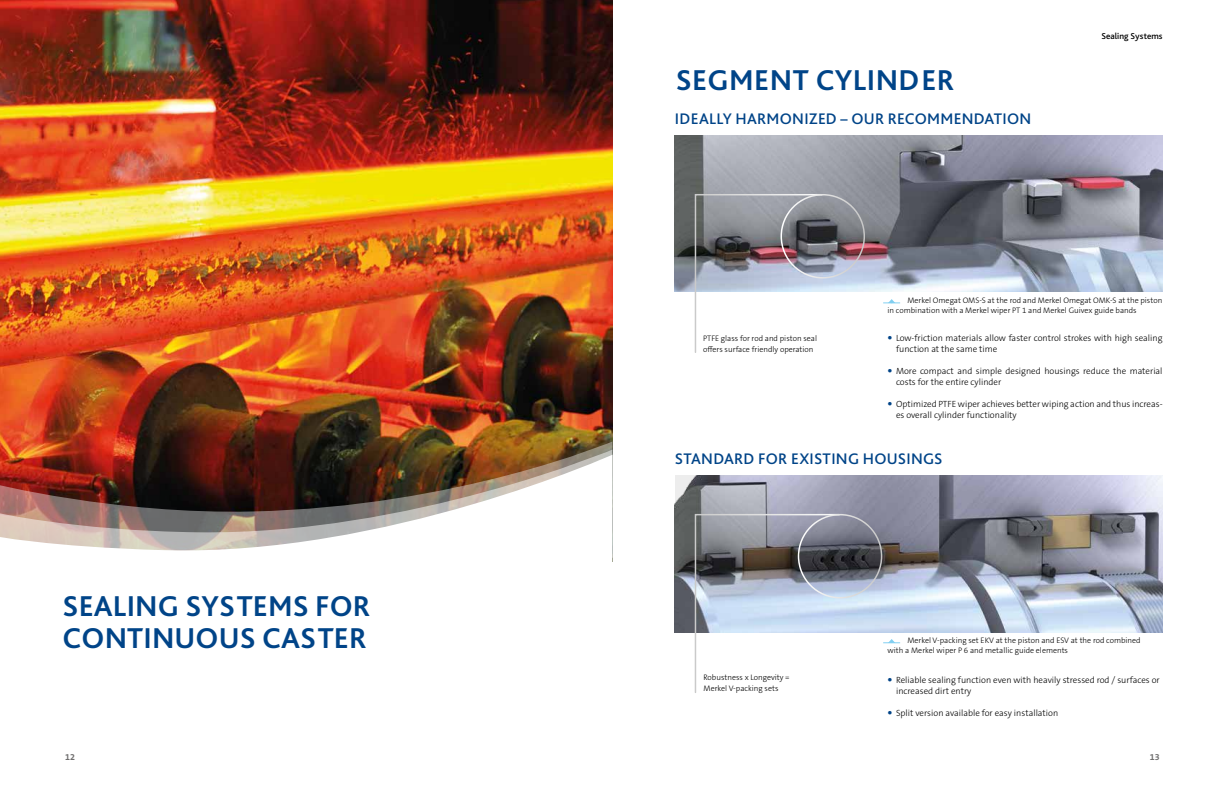
<style>
.page{position:relative;width:1225px;height:793px;background:#fff}
.page>*{position:absolute;margin:0;border:0;box-sizing:border-box;transform-origin:0 0}
.t1{font:700 30px/32px "Bliss Pro";letter-spacing:.005em;color:#048}
.t2{font:500 16px "Bliss Pro";letter-spacing:.015em;color:#048}
.t3{font:300 9px/11px "The Sans B W3";color:#000}
.t4{font:500 9px "Bliss Pro";color:#000}
.t5{font:700 9px "The Sans B W7";color:#706f6f}
.t6{font:300 8px/11px "The Sans B W3";color:#000}
</style>
<div class="page">
<img style="left:0;top:0;width:612px;height:438px">
<img style="left:0;top:438px;width:612px;height:3px">
<img style="left:0;top:441px;width:612px;height:8px">
<img style="left:0;top:449px;width:612px;height:5px">
<img style="left:0;top:454px;width:612px;height:97px">
<img style="left:675px;top:135px;width:487px;height:157px">
<svg style="left:883px;top:299px;width:17px;height:4px"></svg>
<svg style="left:694px;top:193px;width:129px;height:160px"></svg>
<div style="left:780px;top:194px;width:85px;height:84px;border:2px solid #fff;border-radius:50%"></div>
<img style="left:675px;top:475px;width:487px;height:157px">
<svg style="left:883px;top:639px;width:17px;height:4px"></svg>
<svg style="left:694px;top:513px;width:147px;height:180px"></svg>
<div style="left:798px;top:513px;width:84px;height:85px;border:2px solid #fff;border-radius:50%"></div>
<h1 class="t1" style="left:675px;top:64px;width:280px">SEGMENT CYLINDER</h1>
<h2 class="t2" style="left:675px;top:109px;width:358px">IDEALLY HARMONIZED – OUR RECOMMENDATION</h2>
<p class="t4" style="left:1101px;top:30px;width:63px">Sealing Systems</p>
<p class="t6" style="left:703px;top:332px;width:115px">PTFE glass for rod and piston seal offers surface friendly operation</p>
<p class="t6" style="left:887px;top:295px;width:276px;line-height:10px;text-indent:20px">Merkel Omegat OMS-S at the rod and Merkel Omegat OMK-S at the piston in combination with a Merkel wiper PT 1 and Merkel Guivex guide bands</p>
<p class="t3" style="left:896px;top:333px;width:268px">Low-friction materials allow faster control strokes with high sealing function at the same time</p>
<p class="t3" style="left:896px;top:366px;width:268px">More compact and simple designed housings reduce the material costs for the entire cylinder</p>
<p class="t3" style="left:896px;top:398px;width:268px">Optimized PTFE wiper achieves better wiping action and thus increas&shy;es overall cylinder functionality</p>
<h1 class="t1" style="left:63px;top:589px;width:309px">SEALING SYSTEMS FOR<br>CONTINUOUS CASTER</h1>
<h2 class="t2" style="left:675px;top:448px;width:269px">STANDARD FOR EXISTING HOUSINGS</h2>
<p class="t6" style="left:703px;top:672px;width:88px">Robustness x Longevity =<br>Merkel V-packing sets</p>
<p class="t6" style="left:887px;top:635px;width:255px;line-height:10px;text-indent:20px">Merkel V-packing set EKV at the piston and ESV at the rod combined with a Merkel wiper P 6 and metallic guide elements</p>
<p class="t3" style="left:896px;top:674px;width:265px">Reliable sealing function even with heavily stressed rod / surfaces or increased dirt entry</p>
<p class="t3" style="left:896px;top:707px;width:164px">Split version available for easy installation</p>
<p class="t5" style="left:65px;top:750px;width:11px">12</p>
<p class="t5" style="left:1150px;top:750px;width:11px">13</p>
</div>
